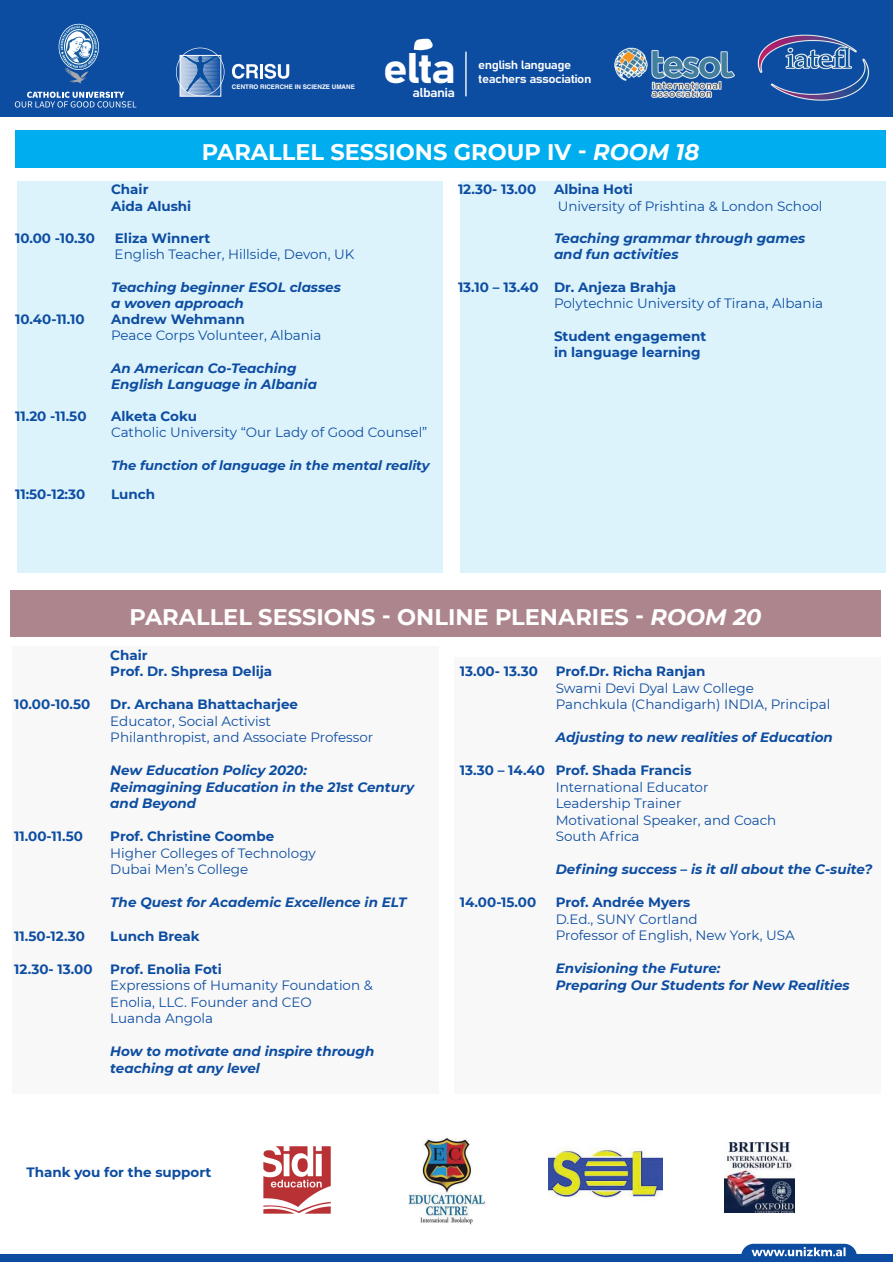
<style>
.page{position:relative;width:893px;height:1262px;background:#fff}
.page>*{position:absolute;margin:0;border:0;box-sizing:border-box;transform-origin:0 0}
.t1{font:42.3px "Bahnschrift";color:#fff;scale:1.12 1}
.t2{font:700 22.5px "Montserrat";color:#fff}
.t3{font:13.5px/16.5px "Montserrat";color:#0d4da1}
.t4{font:700 13.5px/16.2px "Montserrat";color:#0d4da1}
.t5{font:italic 700 13.5px/16.5px "Montserrat";color:#0d4da1}
.t6{font:italic 700 13.05px "Montserrat";color:#0d4da1}
.t7{font:12.75px "Bahnschrift";letter-spacing:-.045em;color:#fff;scale:1.12 1}
.t8{font:11.85px/14.2px "Bahnschrift";letter-spacing:-.045em;color:#fff;scale:1.12 1}
.t9{font:700 6.3px "Helvetica LT Std";color:#fff}
.s1{font-style:italic}
</style>
<div class="page">
<div style="left:0;top:0;width:893px;height:116px;background:#0d4da1"></div>
<svg style="left:58px;top:24px;width:41px;height:59px"></svg>
<svg style="left:15px;top:92px;width:121px;height:16px"></svg>
<svg style="left:232px;top:64px;width:26px;height:15px"></svg>
<hr style="left:260px;top:64px;width:3px;height:14px;background:#fff">
<svg style="left:264px;top:64px;width:25px;height:15px"></svg>
<hr style="left:180px;top:96px;width:41px;height:1px;background:#fff">
<svg style="left:176px;top:48px;width:48px;height:48px"></svg>
<img style="left:757px;top:34px;width:113px;height:67px">
<img style="left:614px;top:47px;width:121px;height:51px">
<svg style="left:413px;top:38px;width:20px;height:12px"></svg>
<hr style="left:465px;top:52px;width:2px;height:44px;background:#fff">
<div style="left:12px;top:647px;width:426px;height:447px;background:#f8f8f8"></div>
<div style="left:454px;top:657px;width:427px;height:437px;background:#f8f8f8"></div>
<div style="left:10px;top:590px;width:871px;height:47px;background:#ad868d"></div>
<img style="left:264px;top:1146px;width:67px;height:67px">
<img style="left:408px;top:1137px;width:78px;height:87px">
<img style="left:548px;top:1147px;width:114px;height:51px">
<svg style="left:0;top:1243px;width:893px;height:19px"></svg>
<div style="left:17px;top:181px;width:426px;height:391px;background:#dcf3fc"></div>
<div style="left:460px;top:181px;width:426px;height:391px;background:#dcf3fc"></div>
<div style="left:15px;top:130px;width:871px;height:38px;background:#00aeef"></div>
<img style="left:724px;top:1142px;width:71px;height:70px">
<p class="t9" style="left:232px;top:83px;width:124px">CENTRO RICERCHE IN SCIENZE UMANE</p>
<h1 class="t1" style="left:383px;top:36px;width:67px">elta</h1>
<p class="t7" style="left:412px;top:83px;width:40px">albania</p>
<p class="t8" style="left:478px;top:57px;width:103px">english language teachers association</p>
<h2 class="t2" style="left:202px;top:136px;width:499px">PARALLEL SESSIONS GROUP IV - <span class="s1">ROOM 18</span></h2>
<p class="t4" style="left:111px;top:181px;width:82px">Chair<br>Aida Alushi</p>
<p class="t4" style="left:15px;top:229px;width:81px">10.00 -10.30</p>
<p class="t4" style="left:115px;top:229px;width:97px">Eliza Winnert</p>
<p class="t3" style="left:115px;top:246px;width:241px">English Teacher, Hillside, Devon, UK</p>
<p class="t5" style="left:111px;top:278px;width:231px">Teaching beginner ESOL classes a woven approach</p>
<p class="t4" style="left:15px;top:310px;width:71px">10.40-11.10</p>
<p class="t4" style="left:111px;top:310px;width:135px">Andrew Wehmann</p>
<p class="t3" style="left:111px;top:327px;width:212px">Peace Corps Volunteer, Albania</p>
<p class="t5" style="left:111px;top:359px;width:207px">An American Co-Teaching<br>English Language in Albania</p>
<p class="t4" style="left:15px;top:408px;width:73px">11.20 -11.50</p>
<p class="t4" style="left:111px;top:408px;width:88px">Alketa Coku</p>
<p class="t3" style="left:111px;top:424px;width:318px">Catholic University “Our Lady of Good Counsel”</p>
<p class="t6" style="left:111px;top:456px;width:320px">The function of language in the mental reality</p>
<p class="t4" style="left:15px;top:485px;width:72px">11:50-12:30</p>
<p class="t4" style="left:111px;top:485px;width:46px">Lunch</p>
<p class="t4" style="left:458px;top:181px;width:80px">12.30- 13.00</p>
<p class="t4" style="left:554px;top:181px;width:80px">Albina Hoti</p>
<p class="t3" style="left:558px;top:197px;width:266px">University of Prishtina &amp; London School</p>
<p class="t5" style="left:554px;top:229px;width:253px">Teaching grammar through games and fun activities</p>
<p class="t4" style="left:458px;top:278px;width:220px">13.10 – 13.40 Dr. Anjeza Brahja</p>
<p class="t3" style="left:554px;top:294px;width:271px">Polytechnic University of Tirana, Albania</p>
<p class="t4" style="left:554px;top:327px;width:154px">Student engagement in language learning</p>
<h2 class="t2" style="left:130px;top:600px;width:633px">PARALLEL SESSIONS - ONLINE PLENARIES - <span class="s1">ROOM 20</span></h2>
<p class="t4" style="left:110px;top:646px;width:163px">Chair<br>Prof. Dr. Shpresa Delija</p>
<p class="t4" style="left:14px;top:696px;width:77px">10.00-10.50</p>
<p class="t4" style="left:110px;top:696px;width:189px">Dr. Archana Bhattacharjee</p>
<p class="t3" style="left:110px;top:712px;width:264px">Educator, Social Activist<br>Philanthropist, and Associate Professor</p>
<p class="t5" style="left:110px;top:761px;width:305px">New Education Policy 2020:<br>Reimagining Education in the 21st Century and Beyond</p>
<p class="t4" style="left:14px;top:828px;width:70px">11.00-11.50</p>
<p class="t4" style="left:110px;top:828px;width:165px">Prof. Christine Coombe</p>
<p class="t3" style="left:110px;top:844px;width:207px">Higher Colleges of Technology<br>Dubai Men’s College</p>
<p class="t5" style="left:110px;top:893px;width:298px">The Quest for Academic Excellence in ELT</p>
<p class="t4" style="left:14px;top:927px;width:72px">11.50-12.30</p>
<p class="t4" style="left:110px;top:927px;width:91px">Lunch Break</p>
<p class="t4" style="left:14px;top:960px;width:80px">12.30- 13.00</p>
<p class="t4" style="left:110px;top:960px;width:113px">Prof. Enolia Foti</p>
<p class="t3" style="left:110px;top:976px;width:264px">Expressions of Humanity Foundation &amp;<br>Enolia, LLC. Founder and CEO<br>Luanda Angola</p>
<p class="t5" style="left:110px;top:1042px;width:266px">How to motivate and inspire through teaching at any level</p>
<p class="t4" style="left:26px;top:1163px;width:186px">Thank you for the support</p>
<p class="t4" style="left:460px;top:663px;width:80px">13.00- 13.30</p>
<p class="t4" style="left:556px;top:663px;width:151px">Prof.Dr. Richa Ranjan</p>
<p class="t3" style="left:556px;top:679px;width:276px">Swami Devi Dyal Law College<br>Panchkula (Chandigarh) INDIA, Principal</p>
<p class="t5" style="left:556px;top:728px;width:279px">Adjusting to new realities of Education</p>
<p class="t4" style="left:460px;top:762px;width:233px">13.30 – 14.40 Prof. Shada Francis</p>
<p class="t3" style="left:556px;top:778px;width:222px">International Educator<br>Leadership Trainer<br>Motivational Speaker, and Coach<br>South Africa</p>
<p class="t5" style="left:556px;top:860px;width:318px">Defining success – is it all about the C-suite?</p>
<p class="t4" style="left:460px;top:894px;width:78px">14.00-15.00</p>
<p class="t4" style="left:556px;top:894px;width:136px">Prof. Andrée Myers</p>
<p class="t3" style="left:556px;top:910px;width:241px">D.Ed., SUNY Cortland<br>Professor of English, New York, USA</p>
<p class="t5" style="left:556px;top:959px;width:295px">Envisioning the Future:<br>Preparing Our Students for New Realities</p>
</div>
